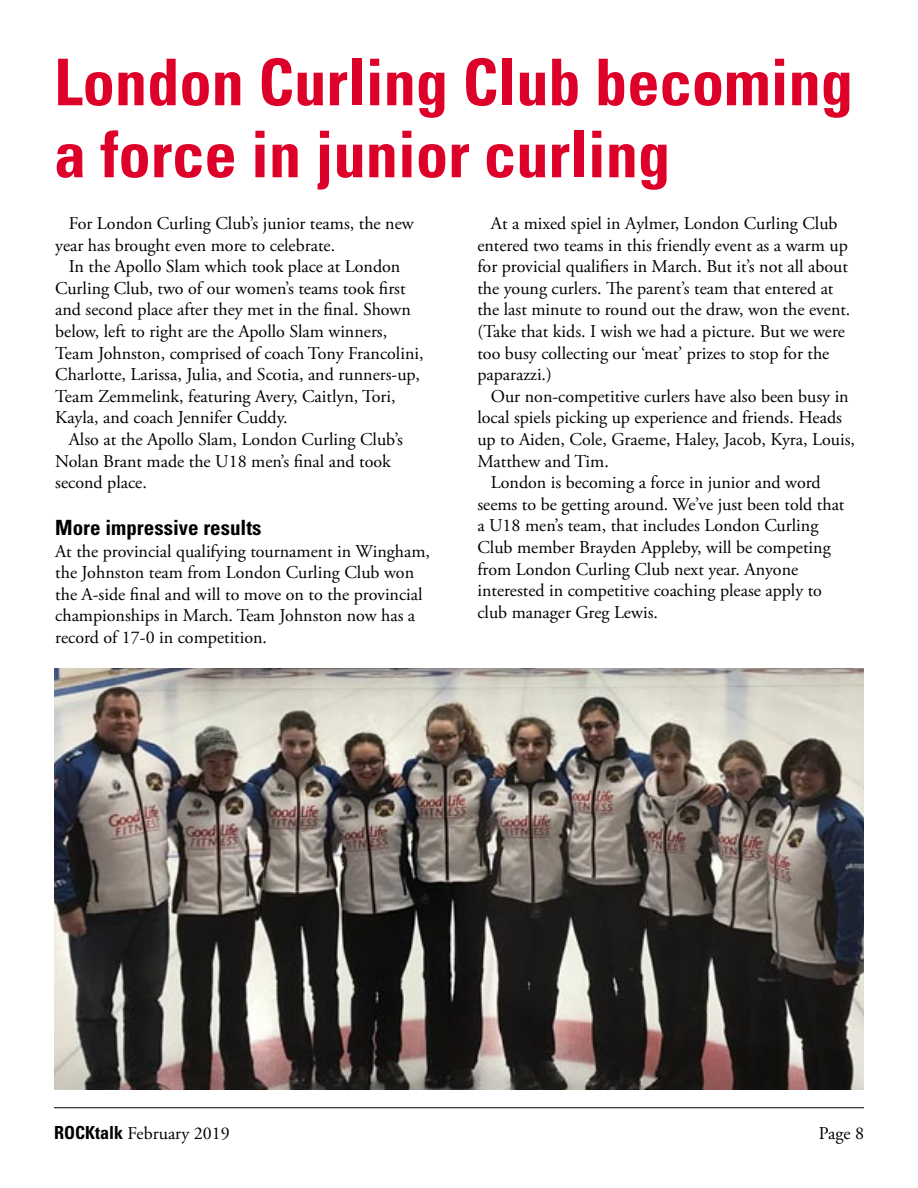
<style>
.page{position:relative;width:918px;height:1188px;background:#fff}
.page>*{position:absolute;margin:0;border:0;box-sizing:border-box;transform-origin:0 0}
.t1{font:700 condensed 64.5px/72px "Univers";color:#dd0029}
.t2{font:700 condensed 21px "Univers";color:#000}
.t3{font:18px/21.6px "Adobe Garamond Pro";color:#000}
.s1{font-family:"Univers";font-weight:700;font-stretch:condensed}
</style>
<div class="page">
<hr style="left:54px;top:1107px;width:810px;height:1px;background:#000">
<img style="left:54px;top:668px;width:810px;height:421px">
<p class="t1" style="left:54px;top:46px;width:801px">London Curling Club becoming a force in junior curling</p>
<p class="t3" style="left:55px;top:213px;width:360px;text-indent:14px">For London Curling Club’s junior teams, the new year has brought even more to celebrate.</p>
<p class="t3" style="left:55px;top:256px;width:370px;text-indent:14px">In the Apollo Slam which took place at London Curling Club, two of our women’s teams took first and second place after they met in the final. Shown below, left to right are the Apollo Slam winners, Team Johnston, comprised of coach Tony Francolini, Charlotte, Larissa, Julia, and Scotia, and runners-up, Team Zemmelink, featuring Avery, Caitlyn, Tori, Kayla, and coach Jennifer Cuddy.</p>
<p class="t3" style="left:55px;top:429px;width:349px;text-indent:14px">Also at the Apollo Slam, London Curling Club’s<br>Nolan Brant made the U18 men’s final and took second place.</p>
<p class="t2" style="left:55px;top:515px;width:208px">More impressive results</p>
<p class="t3" style="left:55px;top:541px;width:376px">At the provincial qualifying tournament in Wingham, the Johnston team from London Curling Club won the A-side final and will to move on to the provincial championships in March. Team Johnston now has a record of 17-0 in competition.</p>
<p class="t3" style="left:477px;top:213px;width:375px;text-indent:14px">At a mixed spiel in Aylmer, London Curling Club entered two teams in this friendly event as a warm up for provicial qualifiers in March. But it’s not all about the young curlers. The parent’s team that entered at the last minute to round out the draw, won the event. (Take that kids. I wish we had a picture. But we were too busy collecting our ‘meat’ prizes to stop for the paparazzi.)</p>
<p class="t3" style="left:477px;top:386px;width:379px;text-indent:14px">Our non-competitive curlers have also been busy in local spiels picking up experience and friends. Heads up to Aiden, Cole, Graeme, Haley, Jacob, Kyra, Louis, Matthew and Tim.</p>
<p class="t3" style="left:477px;top:472px;width:369px;text-indent:14px">London is becoming a force in junior and word seems to be getting around. We’ve just been told that a U18 men’s team, that includes London Curling Club member Brayden Appleby, will be competing from London Curling Club next year. Anyone interested in competitive coaching please apply to club manager Greg Lewis.</p>
<p class="t3" style="left:54px;top:1123px;width:177px"><span class="s1">ROCKtalk</span> February 2019</p>
<p class="t3" style="left:819px;top:1123px;width:47px">Page 8</p>
</div>
